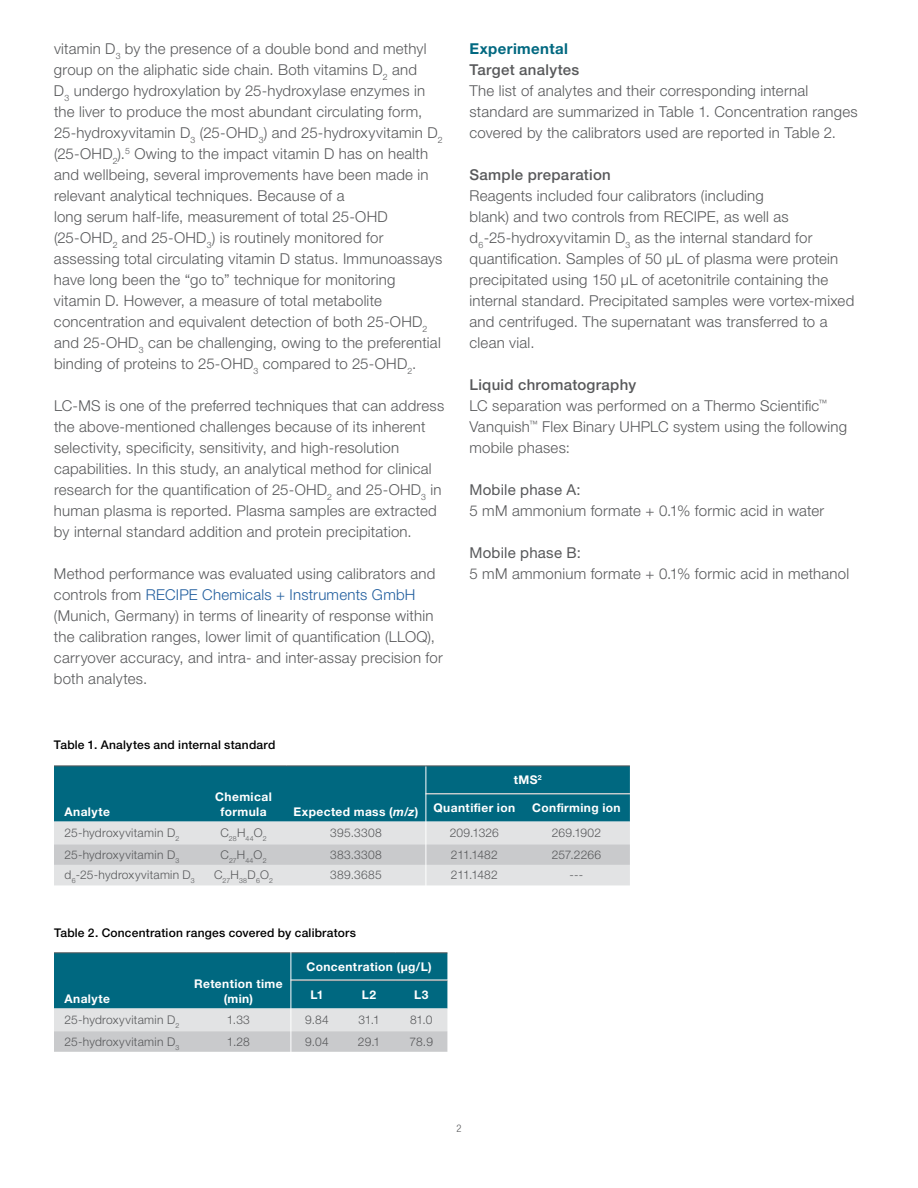
<style>
.page{position:relative;width:918px;height:1188px;background:#fff}
.page>*{position:absolute;margin:0;border:0;box-sizing:border-box;transform-origin:0 0}
.t1{font:300 15px/21px "Helvetica Neue LTW1 G";letter-spacing:.015em;color:#58595b}
.t2{font:500 15px "Helvetica Neue LTW1 G";letter-spacing:.02em;color:#58595b}
.t3{font:15px "Helvetica Neue LTW1 G";letter-spacing:.015em;color:#58595b}
.t4{font:700 15px "Helvetica Neue LTW1 G";letter-spacing:.025em;color:#006880}
.t5{font:300 12px "Helvetica Neue LTW1 G";letter-spacing:.02em;color:#58595b}
.t6{font:700 12px/14.4px "Helvetica Neue LTW1 G";letter-spacing:.035em;color:#fff;text-align:center}
.t7{font:500 12px "Helvetica Neue LTW1 G";letter-spacing:.02em;color:#000}
.t8{font:300 condensed 10.5px "Helvetica Neue LTW1 G";color:#58595b}
.t9{font:300 7.05px "Helvetica Neue LTW1 G";letter-spacing:.02em;color:#58595b}
.s1{color:#215e9e}
.s2{font-weight:500}
.s3{font-style:italic}
</style>
<div class="page">
<svg style="left:54px;top:767px;width:576px;height:118px;background:#76a6b2"></svg>
<hr style="left:54px;top:766px;width:147px;height:1px;background:#58595b">
<hr style="left:201px;top:766px;width:85px;height:1px;background:#58595b">
<hr style="left:286px;top:766px;width:140px;height:1px;background:#58595b">
<hr style="left:426px;top:766px;width:97px;height:1px;background:#58595b">
<hr style="left:523px;top:766px;width:107px;height:1px;background:#58595b">
<svg style="left:54px;top:953px;width:393px;height:99px;background:#6099a7"></svg>
<hr style="left:54px;top:952px;width:132px;height:1px;background:#58595b">
<hr style="left:186px;top:952px;width:105px;height:1px;background:#58595b">
<hr style="left:291px;top:952px;width:52px;height:1px;background:#58595b">
<hr style="left:343px;top:952px;width:52px;height:1px;background:#58595b">
<hr style="left:395px;top:952px;width:52px;height:1px;background:#58595b">
<hr style="left:426px;top:793px;width:204px;height:1px;background:#fff">
<hr style="left:426px;top:766px;width:1px;height:131px;background:#fff">
<hr style="left:291px;top:980px;width:158px;height:1px;background:#fff">
<hr style="left:291px;top:951px;width:1px;height:105px;background:#fff">
<p class="t1" style="left:54px;top:38px;width:390px">vitamin D<sub>3</sub> by the presence of a double bond and methyl group on the aliphatic side chain. Both vitamins D<sub>2</sub> and<br>D<sub>3</sub> undergo hydroxylation by 25-hydroxylase enzymes in the liver to produce the most abundant circulating form, 25-hydroxyvitamin D<sub>3</sub> (25-OHD<sub>3</sub>) and 25-hydroxyvitamin D<sub>2 </sub>(25-OHD<sub>2</sub>).<sup>5</sup> Owing to the impact vitamin D has on health and wellbeing, several improvements have been made in relevant analytical techniques. Because of a<br>long serum half-life, measurement of total 25-OHD (25-OHD<sub>2</sub> and 25-OHD<sub>3</sub>) is routinely monitored for assessing total circulating vitamin D status. Immunoassays have long been the “go to” technique for monitoring vitamin D. However, a measure of total metabolite concentration and equivalent detection of both 25-OHD<sub>2 </sub>and 25-OHD<sub>3</sub> can be challenging, owing to the preferential binding of proteins to 25-OHD<sub>3</sub> compared to 25-OHD<sub>2</sub>.</p>
<p class="t1" style="left:54px;top:395px;width:392px">LC-MS is one of the preferred techniques that can address the above-mentioned challenges because of its inherent selectivity, specificity, sensitivity, and high-resolution capabilities. In this study, an analytical method for clinical research for the quantification of 25-OHD<sub>2</sub> and 25-OHD<sub>3</sub> in human plasma is reported. Plasma samples are extracted by internal standard addition and protein precipitation.</p>
<p class="t1" style="left:54px;top:563px;width:390px">Method performance was evaluated using calibrators and controls from <span class="s1">RECIPE Chemicals + Instruments GmbH </span>(Munich, Germany) in terms of linearity of response within the calibration ranges, lower limit of quantification (LLOQ), carryover accuracy, and intra- and inter-assay precision for both analytes.</p>
<p class="t7" style="left:54px;top:737px;width:223px">Table 1. Analytes and internal standard</p>
<p class="t4" style="left:469px;top:39px;width:100px">Experimental</p>
<p class="t2" style="left:469px;top:61px;width:111px">Target analytes</p>
<p class="t1" style="left:469px;top:80px;width:390px">The list of analytes and their corresponding internal standard are summarized in Table 1. Concentration ranges covered by the calibrators used are reported in Table 2.</p>
<p class="t2" style="left:469px;top:166px;width:143px">Sample preparation</p>
<p class="t1" style="left:469px;top:185px;width:386px">Reagents included four calibrators (including<br>blank) and two controls from RECIPE, as well as d<sub>6</sub>-25-hydroxyvitamin D<sub>3</sub> as the internal standard for quantification. Samples of 50 µL of plasma were protein precipitated using 150 µL of acetonitrile containing the internal standard. Precipitated samples were vortex-mixed and centrifuged. The supernatant was transferred to a clean vial.</p>
<p class="t1" style="left:469px;top:374px;width:379px"><span class="s2">Liquid chromatography<br></span>LC separation was performed on a Thermo Scientific<sup>™ </sup>Vanquish<sup>™</sup> Flex Binary UHPLC system using the following mobile phases:</p>
<p class="t3" style="left:469px;top:480px;width:113px">Mobile phase A:</p>
<p class="t1" style="left:469px;top:500px;width:356px">5 mM ammonium formate + 0.1% formic acid in water</p>
<p class="t3" style="left:469px;top:543px;width:113px">Mobile phase B:</p>
<p class="t1" style="left:469px;top:563px;width:381px">5 mM ammonium formate + 0.1% formic acid in methanol</p>
<p class="t6" style="left:64px;top:804px;width:47px">Analyte</p>
<p class="t6" style="left:215px;top:790px;width:58px">Chemical formula</p>
<p class="t6" style="left:293px;top:804px;width:127px">Expected mass (<span class="s3">m/z</span>)</p>
<p class="t6" style="left:514px;top:773px;width:30px">tMS<sup>2</sup></p>
<p class="t6" style="left:434px;top:800px;width:83px">Quantifier ion</p>
<p class="t6" style="left:532px;top:800px;width:90px">Confirming ion</p>
<p class="t5" style="left:64px;top:826px;width:116px">25-hydroxyvitamin D<sub>2</sub></p>
<p class="t9" style="left:220px;top:834px;width:48px"><sup>C</sup>28<sup>H</sup>44<sup>O</sup>2</p>
<p class="t5" style="left:330px;top:826px;width:53px">395.3308</p>
<p class="t5" style="left:450px;top:826px;width:51px">209.1326</p>
<p class="t5" style="left:552px;top:826px;width:51px">269.1902</p>
<p class="t5" style="left:64px;top:847px;width:116px">25-hydroxyvitamin D<sub>3</sub></p>
<p class="t9" style="left:220px;top:856px;width:48px"><sup>C</sup>27<sup>H</sup>44<sup>O</sup>2</p>
<p class="t5" style="left:330px;top:847px;width:53px">383.3308</p>
<p class="t5" style="left:451px;top:847px;width:48px">211.1482</p>
<p class="t5" style="left:552px;top:847px;width:51px">257.2266</p>
<p class="t5" style="left:64px;top:868px;width:132px">d<sub>6</sub>-25-hydroxyvitamin D<sub>3</sub></p>
<p class="t9" style="left:214px;top:877px;width:61px"><sup>C</sup>27<sup>H</sup>38<sup>D</sup>6<sup>O</sup>2</p>
<p class="t5" style="left:330px;top:868px;width:53px">389.3685</p>
<p class="t5" style="left:451px;top:868px;width:48px">211.1482</p>
<p class="t5" style="left:570px;top:868px;width:15px">---</p>
<p class="t7" style="left:54px;top:925px;width:303px">Table 2. Concentration ranges covered by calibrators</p>
<p class="t6" style="left:64px;top:991px;width:47px">Analyte</p>
<p class="t6" style="left:194px;top:977px;width:90px">Retention time (min)</p>
<p class="t6" style="left:306px;top:959px;width:127px">Concentration (µg/L)</p>
<p class="t6" style="left:310px;top:987px;width:15px">L1</p>
<p class="t6" style="left:362px;top:987px;width:16px">L2</p>
<p class="t6" style="left:414px;top:987px;width:16px">L3</p>
<p class="t5" style="left:64px;top:1013px;width:116px">25-hydroxyvitamin D<sub>2</sub></p>
<p class="t5" style="left:227px;top:1013px;width:25px">1.33</p>
<p class="t5" style="left:305px;top:1013px;width:25px">9.84</p>
<p class="t5" style="left:358px;top:1013px;width:23px">31.1</p>
<p class="t5" style="left:410px;top:1013px;width:24px">81.0</p>
<p class="t5" style="left:65px;top:1034px;width:116px">25-hydroxyvitamin D<sub>3</sub></p>
<p class="t5" style="left:227px;top:1034px;width:24px">1.28</p>
<p class="t5" style="left:305px;top:1034px;width:25px">9.04</p>
<p class="t5" style="left:358px;top:1034px;width:24px">29.1</p>
<p class="t5" style="left:410px;top:1034px;width:25px">78.9</p>
<p class="t8" style="left:456px;top:1122px;width:7px">2</p>
</div>
